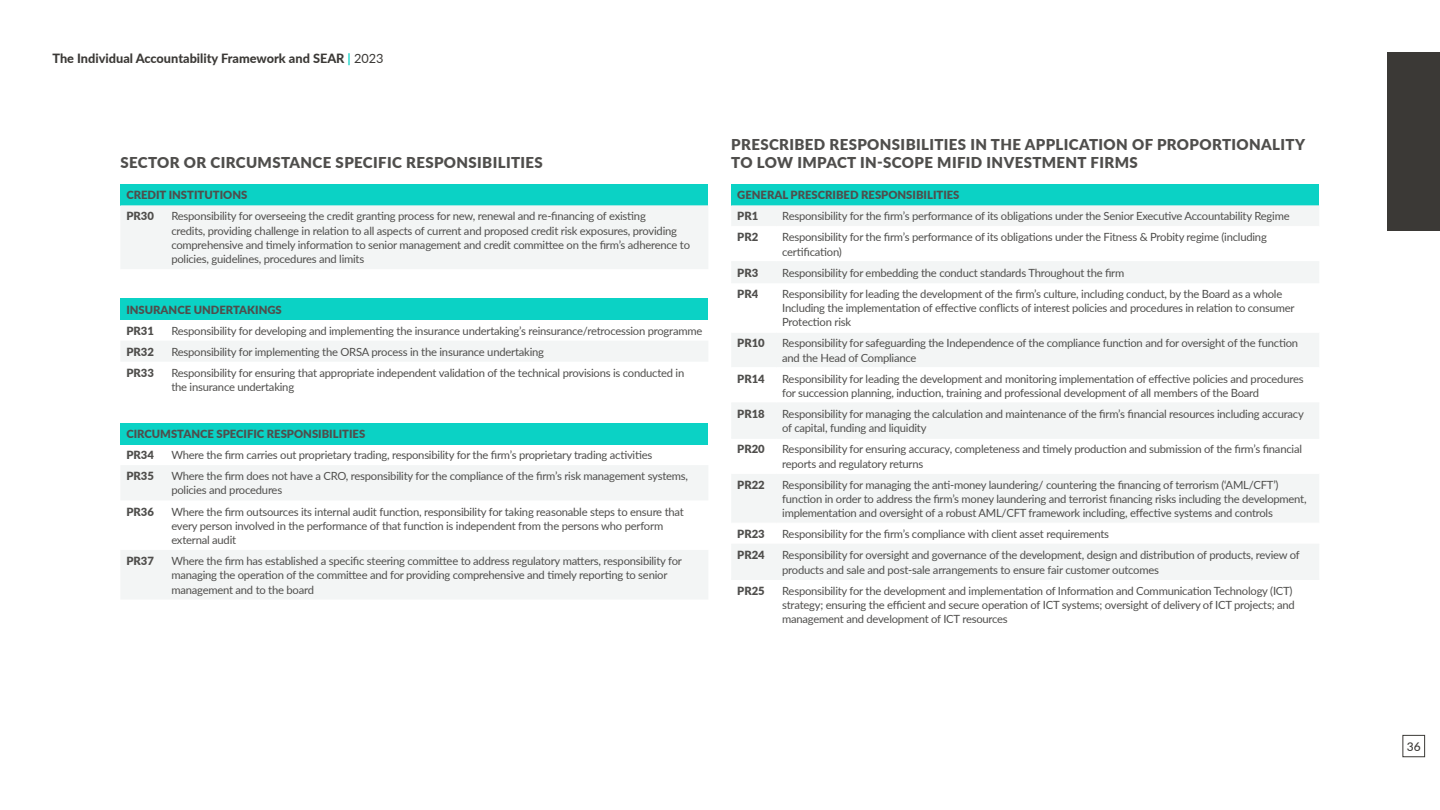
<style>
.page{position:relative;width:1440px;height:810px;background:#fff}
.page>*{position:absolute;margin:0;border:0;box-sizing:border-box;transform-origin:0 0}
.t1{font:900 15px/18px "Lato";letter-spacing:.025em;color:#4f4e4c}
.t2{font:800 12.75px "Lato";color:#3b3936}
.t3{font:500 12px "Lato";color:#3b3936}
.t4{font:11.25px/14.2px "Lato";letter-spacing:-.02em;color:#4f4e4c}
.t5{font:900 11.25px/21.1px "Lato";color:#4f4e4c}
.s1{font-weight:700;color:#0bd2c5}
.s2{font-weight:400}
</style>
<div class="page">
<div style="left:1388px;top:52px;width:52px;height:179px;background:#3b3936"></div>
<div style="left:120px;top:184px;width:588px;height:21px;background:#0bd2c5"></div>
<div style="left:120px;top:205px;width:588px;height:64px;background:#f3f5f5"></div>
<div style="left:731px;top:184px;width:588px;height:21px;background:#0bd2c5"></div>
<svg style="left:731px;top:205px;width:588px;height:374px;fill:#f3f5f5"></svg>
<hr style="left:731px;top:226px;width:45px;height:1px;background:#fff">
<hr style="left:776px;top:226px;width:543px;height:1px;background:#fff">
<hr style="left:731px;top:332px;width:45px;height:1px;background:#fff">
<hr style="left:776px;top:332px;width:543px;height:1px;background:#fff">
<hr style="left:731px;top:367px;width:45px;height:1px;background:#fff">
<hr style="left:776px;top:367px;width:543px;height:1px;background:#fff">
<hr style="left:731px;top:473px;width:45px;height:1px;background:#fff">
<hr style="left:776px;top:473px;width:543px;height:1px;background:#fff">
<hr style="left:731px;top:523px;width:45px;height:1px;background:#fff">
<hr style="left:776px;top:523px;width:543px;height:1px;background:#fff">
<hr style="left:731px;top:262px;width:45px;height:1px;background:#f3f5f5">
<hr style="left:776px;top:262px;width:543px;height:1px;background:#f3f5f5">
<hr style="left:731px;top:283px;width:45px;height:1px;background:#f3f5f5">
<hr style="left:776px;top:283px;width:543px;height:1px;background:#f3f5f5">
<hr style="left:731px;top:403px;width:45px;height:1px;background:#f3f5f5">
<hr style="left:776px;top:403px;width:543px;height:1px;background:#f3f5f5">
<hr style="left:731px;top:438px;width:45px;height:1px;background:#f3f5f5">
<hr style="left:776px;top:438px;width:543px;height:1px;background:#f3f5f5">
<hr style="left:731px;top:544px;width:45px;height:1px;background:#f3f5f5">
<hr style="left:776px;top:544px;width:543px;height:1px;background:#f3f5f5">
<hr style="left:731px;top:579px;width:45px;height:1px;background:#f3f5f5">
<hr style="left:776px;top:579px;width:543px;height:1px;background:#f3f5f5">
<div style="left:120px;top:299px;width:588px;height:21px;background:#0bd2c5"></div>
<div style="left:121px;top:341px;width:587px;height:20px;background:#f3f5f5"></div>
<div style="left:120px;top:423px;width:588px;height:21px;background:#0bd2c5"></div>
<svg style="left:121px;top:465px;width:587px;height:134px;fill:#f3f5f5"></svg>
<div style="left:1402px;top:735px;width:23px;height:22px;border:1px solid #3b3936"></div>
<p class="t2" style="left:52px;top:49px;width:333px">The Individual Accountability Framework and SEAR <span class="s1">|</span> <span class="s2">2023</span></p>
<h1 class="t1" style="left:120px;top:153px;width:424px">SECTOR OR CIRCUMSTANCE SPECIFIC RESPONSIBILITIES</h1>
<p class="t5" style="left:126px;top:184px;width:122px">CREDIT INSTITUTIONS<br>PR30</p>
<p class="t4" style="left:171px;top:209px;width:520px">Responsibility for overseeing the credit granting process for new, renewal and re-financing of existing<br>credits, providing challenge in relation to all aspects of current and proposed credit risk exposures, providing comprehensive and timely information to senior management and credit committee on the firm’s adherence to policies, guidelines, procedures and limits</p>
<p class="t5" style="left:126px;top:298px;width:157px">INSURANCE UNDERTAKINGS<br>PR31</p>
<p class="t4" style="left:171px;top:323px;width:532px">Responsibility for developing and implementing the insurance undertaking’s reinsurance/retrocession programme</p>
<p class="t5" style="left:126px;top:341px;width:29px">PR32</p>
<p class="t4" style="left:171px;top:344px;width:374px">Responsibility for implementing the ORSA process in the insurance undertaking</p>
<p class="t5" style="left:126px;top:362px;width:29px">PR33</p>
<p class="t4" style="left:171px;top:365px;width:515px">Responsibility for ensuring that appropriate independent validation of the technical provisions is conducted in the insurance undertaking</p>
<p class="t5" style="left:126px;top:423px;width:240px">CIRCUMSTANCE SPECIFIC RESPONSIBILITIES<br>PR34</p>
<p class="t4" style="left:171px;top:447px;width:483px">Where the firm carries out proprietary trading, responsibility for the firm’s proprietary trading activities</p>
<p class="t5" style="left:126px;top:465px;width:29px">PR35</p>
<p class="t4" style="left:171px;top:469px;width:518px">Where the firm does not have a CRO, responsibility for the compliance of the firm’s risk management systems, policies and procedures</p>
<p class="t5" style="left:126px;top:500px;width:29px">PR36</p>
<p class="t4" style="left:171px;top:504px;width:514px">Where the firm outsources its internal audit function, responsibility for taking reasonable steps to ensure that every person involved in the performance of that function is independent from the persons who perform external audit</p>
<p class="t5" style="left:126px;top:550px;width:29px">PR37</p>
<p class="t4" style="left:171px;top:553px;width:512px">Where the firm has established a specific steering committee to address regulatory matters, responsibility for managing the operation of the committee and for providing comprehensive and timely reporting to senior management and to the board</p>
<h1 class="t1" style="left:731px;top:135px;width:575px">PRESCRIBED RESPONSIBILITIES IN THE APPLICATION OF PROPORTIONALITY<br>TO LOW IMPACT IN-SCOPE MIFID INVESTMENT FIRMS</h1>
<p class="t5" style="left:737px;top:184px;width:224px">GENERAL PRESCRIBED RESPONSIBILITIES<br>PR1</p>
<p class="t4" style="left:782px;top:209px;width:509px">Responsibility for the firm’s performance of its obligations under the Senior Executive Accountability Regime</p>
<p class="t5" style="left:737px;top:226px;width:23px">PR2</p>
<p class="t4" style="left:782px;top:230px;width:486px">Responsibility for the firm’s performance of its obligations under the Fitness &amp; Probity regime (including certification)</p>
<p class="t5" style="left:737px;top:262px;width:23px">PR3</p>
<p class="t4" style="left:782px;top:265px;width:344px">Responsibility for embedding the conduct standards Throughout the firm</p>
<p class="t5" style="left:737px;top:283px;width:23px">PR4</p>
<p class="t4" style="left:782px;top:286px;width:514px">Responsibility for leading the development of the firm’s culture, including conduct, by the Board as a whole<br>Including the implementation of effective conflicts of interest policies and procedures in relation to consumer<br>Protection risk</p>
<p class="t5" style="left:737px;top:332px;width:29px">PR10</p>
<p class="t4" style="left:782px;top:336px;width:517px">Responsibility for safeguarding the Independence of the compliance function and for oversight of the function and the Head of Compliance</p>
<p class="t5" style="left:737px;top:368px;width:29px">PR14</p>
<p class="t4" style="left:782px;top:371px;width:523px">Responsibility for leading the development and monitoring implementation of effective policies and procedures for succession planning, induction, training and professional development of all members of the Board</p>
<p class="t5" style="left:737px;top:403px;width:29px">PR18</p>
<p class="t4" style="left:782px;top:406px;width:523px">Responsibility for managing the calculation and maintenance of the firm’s financial resources including accuracy of capital, funding and liquidity</p>
<p class="t5" style="left:737px;top:438px;width:29px">PR20</p>
<p class="t4" style="left:782px;top:442px;width:521px">Responsibility for ensuring accuracy, completeness and timely production and submission of the firm’s financial reports and regulatory returns</p>
<p class="t5" style="left:737px;top:474px;width:29px">PR22</p>
<p class="t4" style="left:782px;top:477px;width:526px">Responsibility for managing the anti-money laundering/ countering the financing of terrorism (‘AML/CFT’) function in order to address the firm’s money laundering and terrorist financing risks including the development, implementation and oversight of a robust AML/CFT framework including, effective systems and controls</p>
<p class="t5" style="left:737px;top:523px;width:29px">PR23</p>
<p class="t4" style="left:782px;top:527px;width:328px">Responsibility for the firm’s compliance with client asset requirements</p>
<p class="t5" style="left:737px;top:544px;width:29px">PR24</p>
<p class="t4" style="left:782px;top:548px;width:519px">Responsibility for oversight and governance of the development, design and distribution of products, review of products and sale and post-sale arrangements to ensure fair customer outcomes</p>
<p class="t5" style="left:737px;top:579px;width:29px">PR25</p>
<p class="t4" style="left:782px;top:583px;width:514px">Responsibility for the development and implementation of Information and Communication Technology (ICT) strategy; ensuring the efficient and secure operation of ICT systems; oversight of delivery of ICT projects; and management and development of ICT resources</p>
<p class="t3" style="left:1407px;top:738px;width:15px">36</p>
</div>
